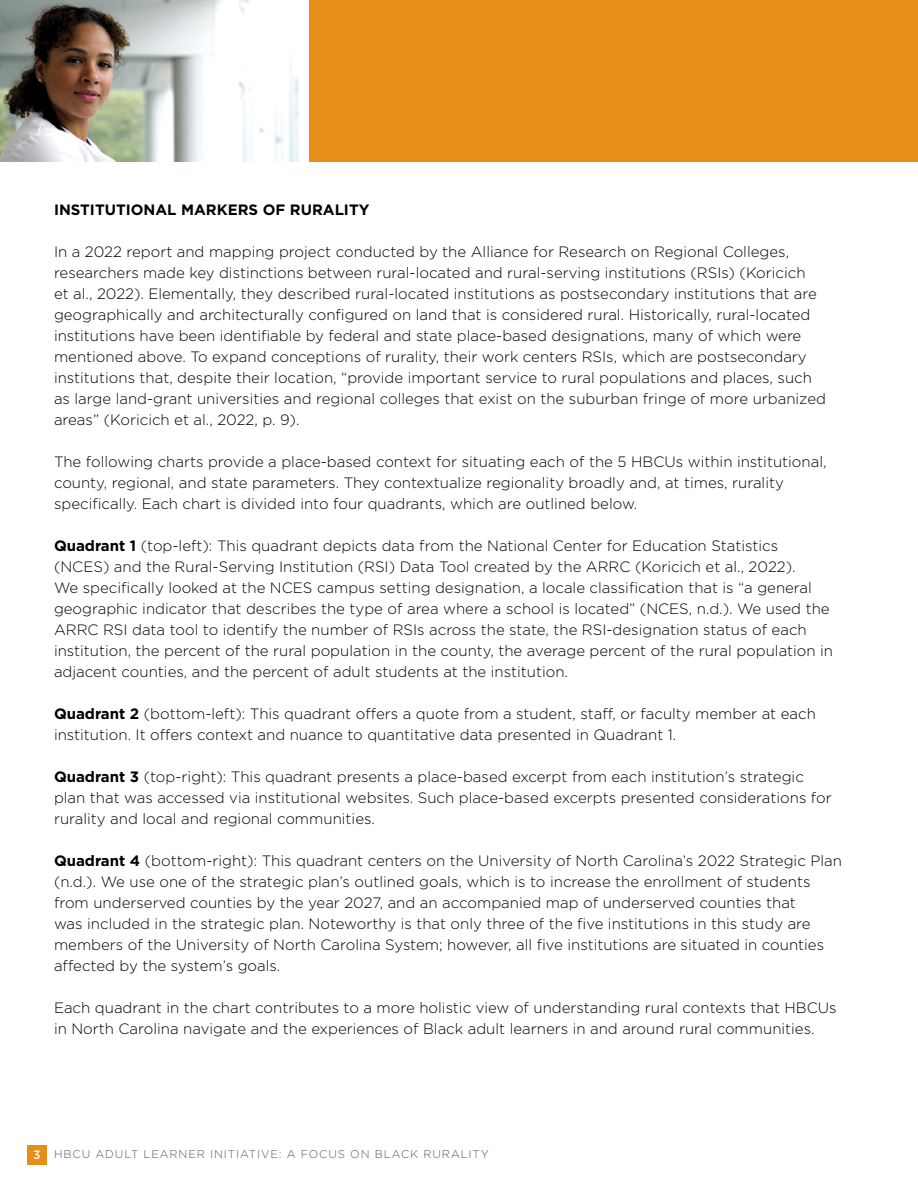
<style>
.page{position:relative;width:918px;height:1188px;background:#fff}
.page>*{position:absolute;margin:0;border:0;box-sizing:border-box;transform-origin:0 0}
.t1{font:300 15px/21px "Gotham";color:#000}
.t2{font:700 15px "Gotham";color:#000}
.t3{font:300 11.25px "Gotham";letter-spacing:.08em;color:#58595b}
.s1{font-weight:700}
.s2{font-weight:500;font-size:12px;color:#fff}
</style>
<div class="page">
<div style="left:309px;top:0;width:609px;height:162px;background:#e58e1a"></div>
<div style="left:27px;top:1145px;width:20px;height:20px;background:#e58e1a"></div>
<img style="left:0;top:0;width:299px;height:162px">
<p class="t2" style="left:54px;top:201px;width:317px">INSTITUTIONAL MARKERS OF RURALITY</p>
<p class="t1" style="left:54px;top:241px;width:774px">In a 2022 report and mapping project conducted by the Alliance for Research on Regional Colleges, researchers made key distinctions between rural-located and rural-serving institutions (RSIs) (Koricich<br>et al., 2022). Elementally, they described rural-located institutions as postsecondary institutions that are geographically and architecturally configured on land that is considered rural. Historically, rural-located institutions have been identifiable by federal and state place-based designations, many of which were mentioned above. To expand conceptions of rurality, their work centers RSIs, which are postsecondary institutions that, despite their location, “provide important service to rural populations and places, such as large land-grant universities and regional colleges that exist on the suburban fringe of more urbanized areas” (Koricich et al., 2022, p. 9).</p>
<p class="t1" style="left:54px;top:451px;width:774px">The following charts provide a place-based context for situating each of the 5 HBCUs within institutional, county, regional, and state parameters. They contextualize regionality broadly and, at times, rurality specifically. Each chart is divided into four quadrants, which are outlined below.</p>
<p class="t1" style="left:54px;top:535px;width:781px"><span class="s1">Quadrant 1</span> (top-left): This quadrant depicts data from the National Center for Education Statistics (NCES) and the Rural-Serving Institution (RSI) Data Tool created by the ARRC (Koricich et al., 2022).<br>We specifically looked at the NCES campus setting designation, a locale classification that is “a general geographic indicator that describes the type of area where a school is located” (NCES, n.d.). We used the ARRC RSI data tool to identify the number of RSIs across the state, the RSI-designation status of each institution, the percent of the rural population in the county, the average percent of the rural population in adjacent counties, and the percent of adult students at the institution.</p>
<p class="t1" style="left:54px;top:703px;width:763px"><span class="s1">Quadrant 2</span> (bottom-left): This quadrant offers a quote from a student, staff, or faculty member at each institution. It offers context and nuance to quantitative data presented in Quadrant 1.</p>
<p class="t1" style="left:54px;top:766px;width:779px"><span class="s1">Quadrant 3</span> (top-right): This quadrant presents a place-based excerpt from each institution’s strategic plan that was accessed via institutional websites. Such place-based excerpts presented considerations for rurality and local and regional communities.</p>
<p class="t1" style="left:54px;top:850px;width:789px"><span class="s1">Quadrant 4</span> (bottom-right): This quadrant centers on the University of North Carolina’s 2022 Strategic Plan (n.d.). We use one of the strategic plan’s outlined goals, which is to increase the enrollment of students from underserved counties by the year 2027, and an accompanied map of underserved counties that<br>was included in the strategic plan. Noteworthy is that only three of the five institutions in this study are members of the University of North Carolina System; however, all five institutions are situated in counties affected by the system’s goals.</p>
<p class="t1" style="left:54px;top:997px;width:784px">Each quadrant in the chart contributes to a more holistic view of understanding rural contexts that HBCUs in North Carolina navigate and the experiences of Black adult learners in and around rural communities.</p>
<p class="t3" style="left:33px;top:1148px;width:457px"><span class="s2">3</span> HBCU ADULT LEARNER INITIATIVE: A FOCUS ON BLACK RURALITY</p>
</div>
